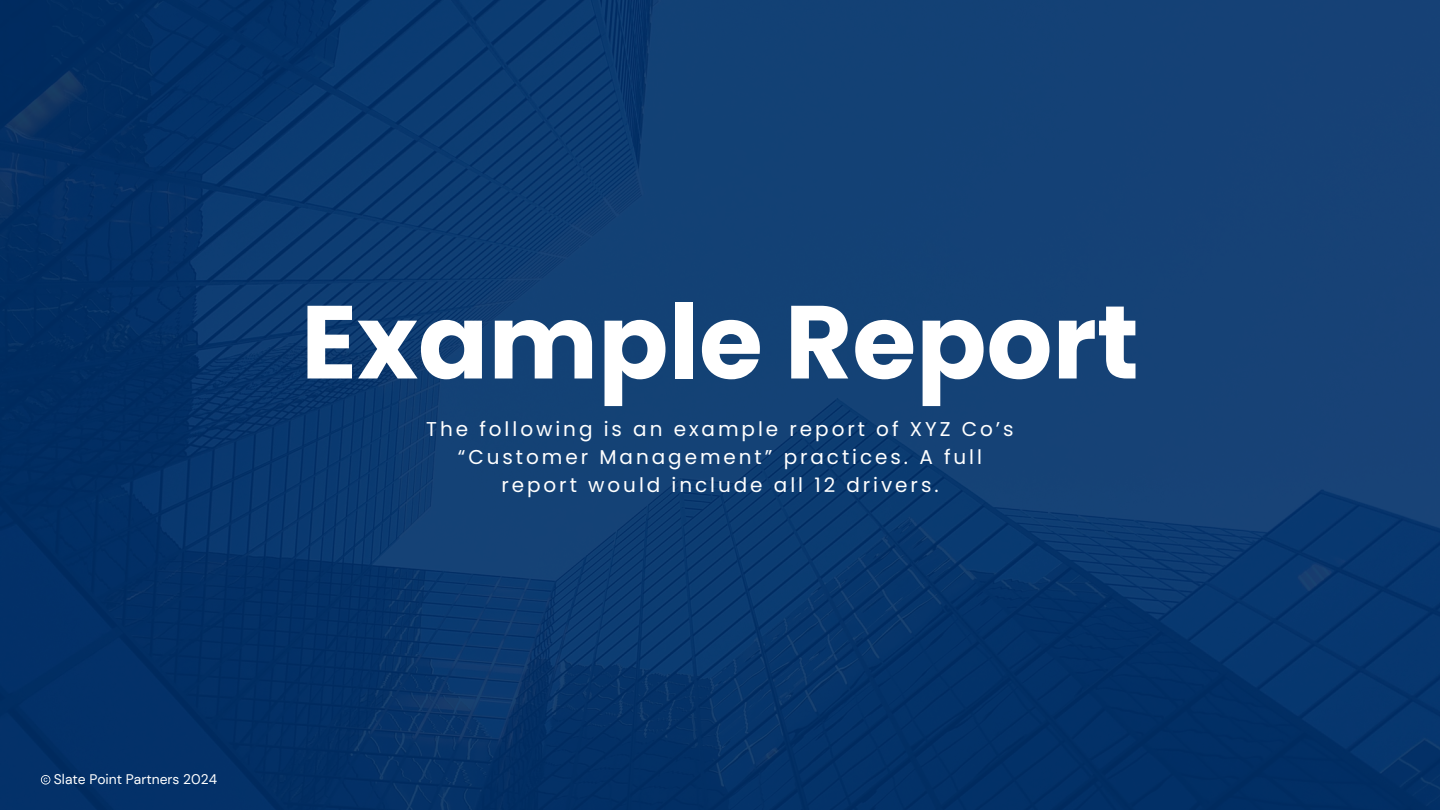
<style>
.page{position:relative;width:1440px;height:810px;background:#fff}
.page>*{position:absolute;margin:0;border:0;box-sizing:border-box;transform-origin:0 0}
.t1{font:700 103.6px "Poppins";color:#fff}
.t2{font:20px/27.8px "Poppins";letter-spacing:.145em;color:#fff;text-align:center}
.t3{font:13.9px "DM Sans";color:#fff}
</style>
<div class="page">
<img style="left:0;top:0;width:1440px;height:810px">
<svg style="left:41px;top:775px;width:9px;height:10px"></svg>
<h1 class="t1" style="left:301px;top:270px;width:839px">Example Report</h1>
<p class="t2" style="left:426px;top:415px;width:589px">The following is an example report of XYZ Co’s “Customer Management” practices. A full report would include all 12 drivers.</p>
<p class="t3" style="left:54px;top:770px;width:165px">Slate Point Partners 2024</p>
</div>
